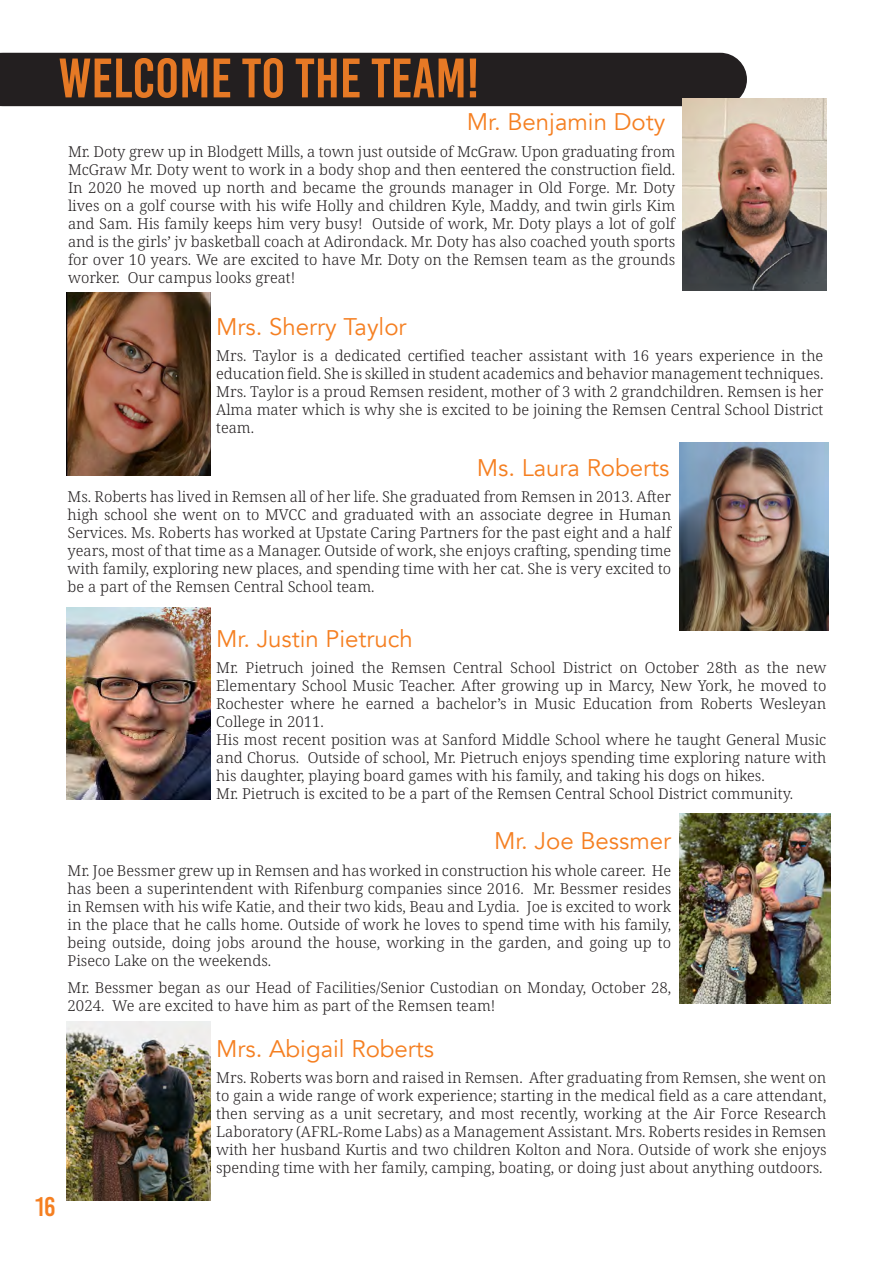
<style>
.page{position:relative;width:894px;height:1263px;background:#fff}
.page>*{position:absolute;margin:0;border:0;box-sizing:border-box;transform-origin:0 0}
.Title_03{font:55.5px "Bebas Kai";color:#e67925}
.Body_02{font:27px "Bebas Kai";color:#f57f21}
.Body_02-2{font:24px "Avenir";color:#f57f21}
.Body_01{font:300 15px/18px "Noto Serif Georgian";color:#231f20;text-align:justify}
</style>
<div class="page">
<div style="left:0;top:53px;width:746px;height:53px;background:#231f20"></div>
<img style="left:67px;top:607px;width:143px;height:192px">
<img style="left:679px;top:443px;width:149px;height:188px">
<img style="left:67px;top:292px;width:143px;height:183px">
<img style="left:679px;top:813px;width:150px;height:190px">
<img style="left:67px;top:1022px;width:143px;height:178px">
<img style="left:682px;top:99px;width:144px;height:191px">
<p class="Title_03" style="left:58px;top:48px;width:422px">WELCOME TO THE TEAM!</p>
<p class="Body_02-2" style="left:466px;top:108px;width:200px">Mr. Benjamin Doty</p>
<p class="Body_01" style="left:68px;top:142px;width:608px">Mr. Doty grew up in Blodgett Mills, a town just outside of McGraw. Upon graduating from McGraw Mr. Doty went to work in a body shop and then eentered the construction field.<br>In 2020 he moved up north and became the grounds manager in Old Forge. Mr. Doty lives on a golf course with his wife Holly and children Kyle, Maddy, and twin girls Kim and Sam. His family keeps him very busy! Outside of work, Mr. Doty plays a lot of golf and is the girls’ jv basketball coach at Adirondack. Mr. Doty has also coached youth sports for over 10 years. We are excited to have Mr. Doty on the Remsen team as the grounds worker. Our campus looks great!</p>
<p class="Body_02-2" style="left:216px;top:312px;width:192px">Mrs. Sherry Taylor</p>
<p class="Body_01" style="left:216px;top:346px;width:608px">Mrs. Taylor is a dedicated certified teacher assistant with 16 years experience in the education field. She is skilled in student academics and behavior management techniques.<br>Mrs. Taylor is a proud Remsen resident, mother of 3 with 2 grandchildren. Remsen is her Alma mater which is why she is excited to be joining the Remsen Central School District team.</p>
<p class="Body_02-2" style="left:476px;top:453px;width:194px">Ms. Laura Roberts</p>
<p class="Body_01" style="left:68px;top:487px;width:605px">Ms. Roberts has lived in Remsen all of her life. She graduated from Remsen in 2013. After high school she went on to MVCC and graduated with an associate degree in Human Services. Ms. Roberts has worked at Upstate Caring Partners for the past eight and a half years, most of that time as a Manager. Outside of work, she enjoys crafting, spending time with family, exploring new places, and spending time with her cat. She is very excited to be a part of the Remsen Central School team.</p>
<p class="Body_02-2" style="left:216px;top:624px;width:198px">Mr. Justin Pietruch</p>
<p class="Body_01" style="left:216px;top:658px;width:611px">Mr. Pietruch joined the Remsen Central School District on October 28th as the new Elementary School Music Teacher. After growing up in Marcy, New York, he moved to Rochester where he earned a bachelor’s in Music Education from Roberts Wesleyan College in 2011.</p>
<p class="Body_01" style="left:216px;top:730px;width:611px">His most recent position was at Sanford Middle School where he taught General Music and Chorus. Outside of school, Mr. Pietruch enjoys spending time exploring nature with his daughter, playing board games with his family, and taking his dogs on hikes.</p>
<p class="Body_01" style="left:216px;top:784px;width:578px">Mr. Pietruch is excited to be a part of the Remsen Central School District community.</p>
<p class="Body_02-2" style="left:494px;top:826px;width:178px">Mr. Joe Bessmer</p>
<p class="Body_01" style="left:68px;top:860px;width:605px">Mr. Joe Bessmer grew up in Remsen and has worked in construction his whole career. He has been a superintendent with Rifenburg companies since 2016. Mr. Bessmer resides in Remsen with his wife Katie, and their two kids, Beau and Lydia. Joe is excited to work in the place that he calls home. Outside of work he loves to spend time with his family, being outside, doing jobs around the house, working in the garden, and going up to Piseco Lake on the weekends.</p>
<p class="Body_01" style="left:68px;top:977px;width:605px">Mr. Bessmer began as our Head of Facilities/Senior Custodian on Monday, October 28,<br>2024. We are excited to have him as part of the Remsen team!</p>
<p class="Body_02-2" style="left:216px;top:1034px;width:219px">Mrs. Abigail Roberts</p>
<p class="Body_02" style="left:35px;top:1191px;width:22px">16</p>
<p class="Body_01" style="left:216px;top:1068px;width:611px">Mrs. Roberts was born and raised in Remsen. After graduating from Remsen, she went on to gain a wide range of work experience; starting in the medical field as a care attendant, then serving as a unit secretary, and most recently, working at the Air Force Research Laboratory (AFRL-Rome Labs) as a Management Assistant. Mrs. Roberts resides in Remsen with her husband Kurtis and two children Kolton and Nora. Outside of work she enjoys spending time with her family, camping, boating, or doing just about anything outdoors.</p>
</div>
